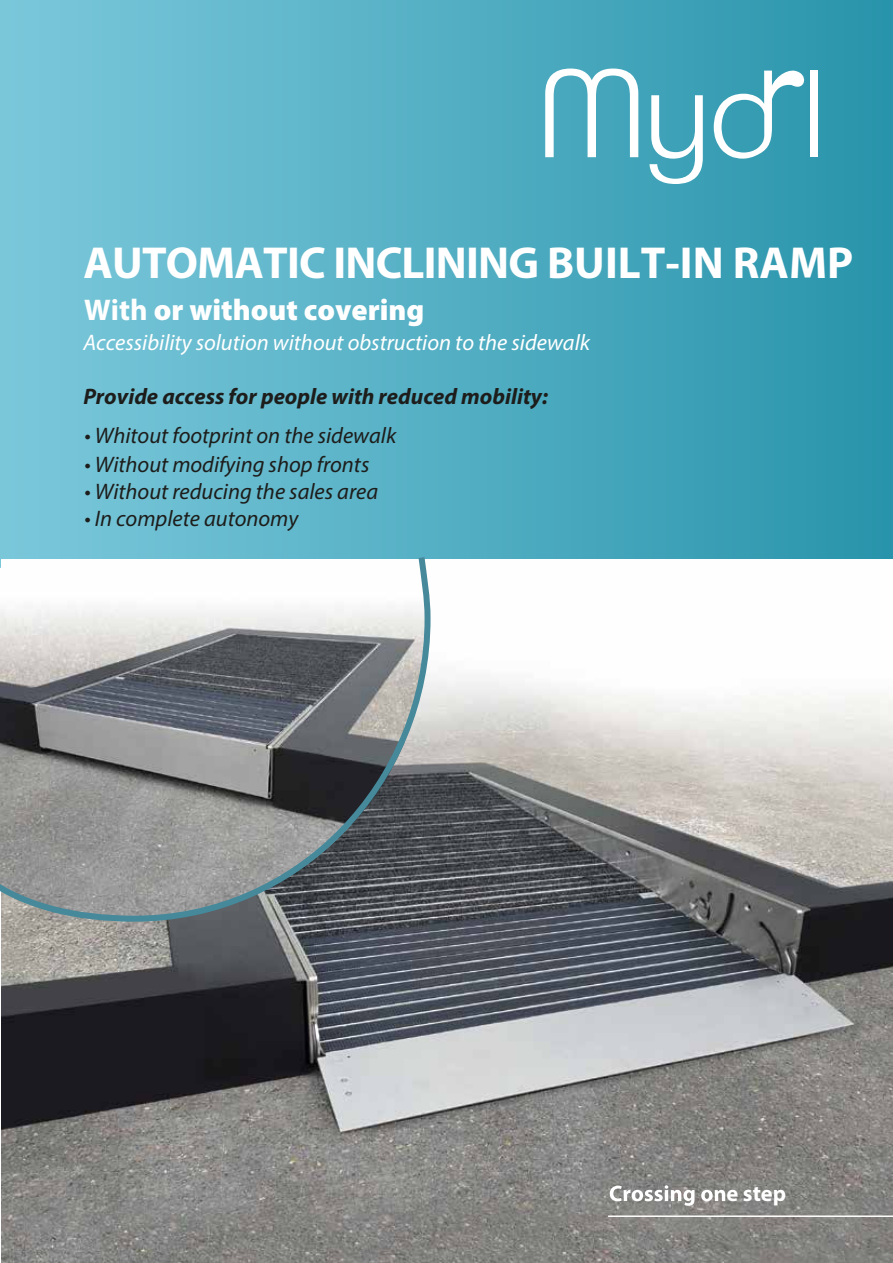
<style>
.page{position:relative;width:893px;height:1263px;background:#fff}
.page>*{position:absolute;margin:0;border:0;box-sizing:border-box;transform-origin:0 0}
.t1{font:700 45px "Myriad Pro";letter-spacing:-.02em;color:#fff}
.t2{font:900 30px "Myriad Pro";color:#fff}
.t3{font:italic 22.5px "Myriad Pro";color:#1d1d1b}
.t4{font:italic 22.5px "Myriad Pro";color:#fff}
.t5{font:italic 700 22.5px "Myriad Pro";color:#1d1d1b}
.t6{font:700 22.5px "Myriad Pro";color:#fff}
.s1{font-weight:700}
</style>
<div class="page">
<div style="left:0;top:0;width:893px;height:568px;background:linear-gradient(to right,#7dc9dc,#2994ab)"></div>
<svg style="left:545px;top:69px;width:93px;height:88px"></svg>
<svg style="left:649px;top:95px;width:54px;height:89px"></svg>
<div style="left:810px;top:71px;width:8px;height:86px;background:#fff"></div>
<svg style="left:714px;top:69px;width:95px;height:90px"></svg>
<img style="left:2px;top:559px;width:891px;height:704px">
<svg style="left:610px;top:1185px;width:115px;height:21px"></svg>
<hr style="left:608px;top:1215px;width:285px;height:2px;background:#fff">
<svg style="left:0;top:551px;width:434px;height:374px"></svg>
<h1 class="t1" style="left:83px;top:233px;width:771px">AUTOMATIC INCLINING BUILT-IN RAMP</h1>
<h2 class="t2" style="left:84px;top:290px;width:342px"><span class="s1">With</span> or without covering</h2>
<p class="t4" style="left:83px;top:328px;width:508px">Accessibility solution without obstruction to the sidewalk</p>
<p class="t5" style="left:83px;top:381px;width:466px">Provide access for people with reduced mobility:</p>
<p class="t3" style="left:84px;top:422px;width:313px">• Whitout footprint on the sidewalk</p>
<p class="t3" style="left:84px;top:450px;width:286px">• Without modifying shop fronts</p>
<p class="t3" style="left:84px;top:477px;width:295px">• Without reducing the sales area</p>
<p class="t3" style="left:84px;top:504px;width:215px">• In complete autonomy</p>
<p class="t6" style="left:727px;top:1179px;width:61px">e step</p>
</div>
